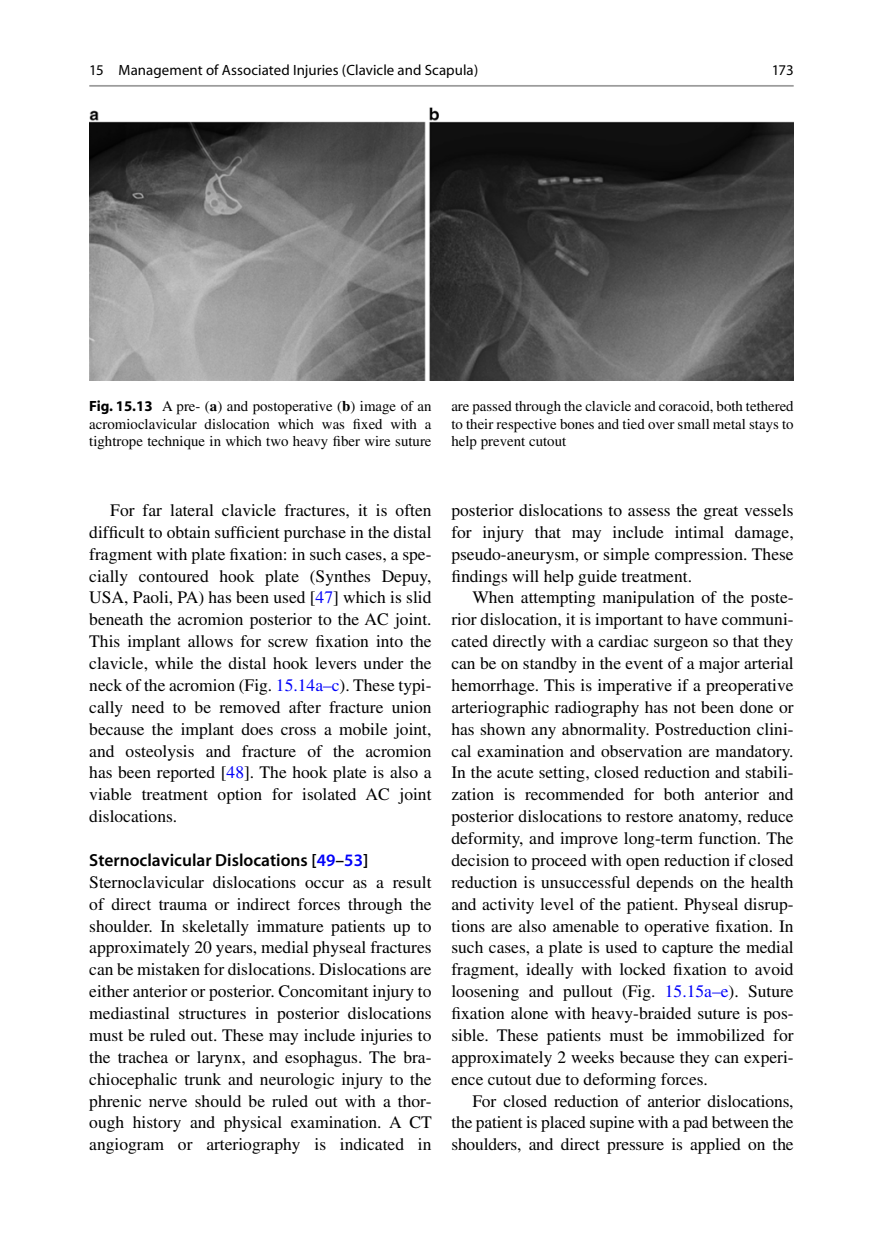
<style>
.page{position:relative;width:883px;height:1260px;background:#fff}
.page>*{position:absolute;margin:0;border:0;box-sizing:border-box;transform-origin:0 0}
.t1{font:17.5px/21.9px "Cpklhm Times";color:#000;text-align:justify}
.t2{font:600 17.5px "Hxvgqb Myriad";color:#000}
.t3{font:14.88px/17.5px "Cpklhm Times";color:#000;text-align:justify}
.t4{font:14.88px "Fqwwnq Myriad";letter-spacing:.005em;color:#000}
.s1{font-family:"Wqgqvl Myriad";font-weight:700}
.s2{font-family:"Fhbysb Times";font-weight:700}
.s3{color:#0000fa}
</style>
<div class="page">
<img style="left:90px;top:107px;width:703px;height:273px">
<hr style="left:89px;top:85px;width:705px;height:2px;background:#9c9c9c">
<p class="t4" style="left:89px;top:64px;width:391px">15 Management of Associated Injuries (Clavicle and Scapula)</p>
<p class="t4" style="left:772px;top:64px;width:23px">173</p>
<p class="t3" style="left:89px;top:399px;width:344px"><span class="s1">Fig. 15.13</span> A pre- ( <span class="s2">a</span> ) and postoperative ( <span class="s2">b</span> ) image of an acromioclavicular dislocation which was fixed with a tightrope technique in which two heavy fiber wire suture</p>
<p class="t3" style="left:451px;top:399px;width:344px">are passed through the clavicle and coracoid, both tethered to their respective bones and tied over small metal stays to help prevent cutout</p>
<p class="t1" style="left:89px;top:501px;width:344px;text-indent:21px">For far lateral clavicle fractures, it is often difficult to obtain sufficient purchase in the distal fragment with plate fixation: in such cases, a spe&shy;cially contoured hook plate (Synthes Depuy, USA, Paoli, PA) has been used [ <span class="s3">47</span> ] which is slid beneath the acromion posterior to the AC joint.<br>This implant allows for screw fixation into the clavicle, while the distal hook levers under the neck of the acromion (Fig. <span class="s3">15.14a–c</span> ). These typi&shy;cally need to be removed after fracture union because the implant does cross a mobile joint, and osteolysis and fracture of the acromion has been reported [ <span class="s3">48</span> ]. The hook plate is also a viable treatment option for isolated AC joint dislocations.</p>
<p class="t2" style="left:89px;top:853px;width:281px">Sternoclavicular Dislocations [ <span class="s3">49</span> – <span class="s3">53</span> ]</p>
<p class="t1" style="left:89px;top:873px;width:344px">Sternoclavicular dislocations occur as a result of direct trauma or indirect forces through the shoulder. In skeletally immature patients up to approximately 20 years, medial physeal fractures can be mistaken for dislocations. Dislocations are either anterior or posterior. Concomitant injury to mediastinal structures in posterior dislocations must be ruled out. These may include injuries to the trachea or larynx, and esophagus. The bra&shy;chiocephalic trunk and neurologic injury to the phrenic nerve should be ruled out with a thor&shy;ough history and physical examination. A CT angiogram or arteriography is indicated in</p>
<p class="t1" style="left:451px;top:501px;width:344px">posterior dislocations to assess the great vessels for injury that may include intimal damage, pseudo- aneurysm, or simple compression. These findings will help guide treatment.</p>
<p class="t1" style="left:451px;top:588px;width:344px;text-indent:21px">When attempting manipulation of the poste&shy;rior dislocation, it is important to have communi&shy;cated directly with a cardiac surgeon so that they can be on standby in the event of a major arterial hemorrhage. This is imperative if a preoperative arteriographic radiography has not been done or has shown any abnormality. Postreduction clini&shy;cal examination and observation are mandatory.<br>In the acute setting, closed reduction and stabili&shy;zation is recommended for both anterior and posterior dislocations to restore anatomy, reduce deformity, and improve long-term function. The decision to proceed with open reduction if closed reduction is unsuccessful depends on the health and activity level of the patient. Physeal disrup&shy;tions are also amenable to operative fixation. In such cases, a plate is used to capture the medial fragment, ideally with locked fixation to avoid loosening and pullout (Fig. <span class="s3">15.15a–e</span> ). Suture fixation alone with heavy-braided suture is pos&shy;sible. These patients must be immobilized for approximately 2 weeks because they can experi&shy;ence cutout due to deforming forces.</p>
<p class="t1" style="left:451px;top:1091px;width:344px;text-indent:21px">For closed reduction of anterior dislocations, the patient is placed supine with a pad between the shoulders, and direct pressure is applied on the</p>
</div>
